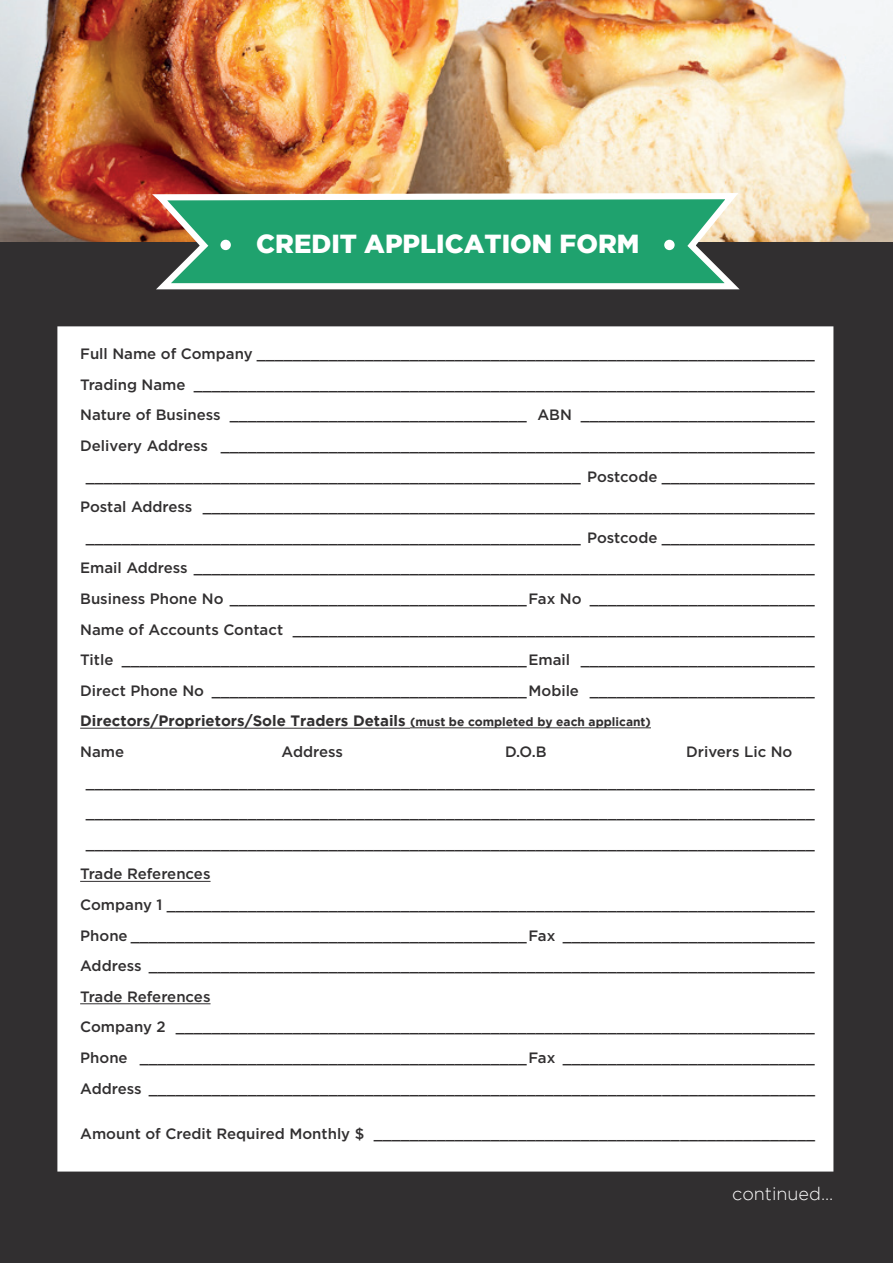
<style>
.page{position:relative;width:893px;height:1263px;background:#fff}
.page>*{position:absolute;margin:0;border:0;box-sizing:border-box;transform-origin:0 0}
.t1{font:900 26.1px "Gotham";color:#fff}
.t2{font:300 18px "Gotham";color:#fff}
.t3{font:500 15px/30.6px "Gotham HTF";color:#312f30;text-align:center}
.t4{font:700 15px "Gotham";color:#312f30}
.s1{font-size:12px}
</style>
<div class="page">
<div style="left:0;top:223px;width:893px;height:1040px;background:#312f30"></div>
<img style="left:0;top:0;width:893px;height:241px">
<svg style="left:144px;top:189px;width:603px;height:101px;background:#4fa67e"></svg>
<div style="left:220px;top:240px;width:11px;height:10px;background:#fff;border-radius:50%"></div>
<div style="left:664px;top:240px;width:11px;height:10px;background:#fff;border-radius:50%"></div>
<div style="left:58px;top:327px;width:775px;height:844px;background:#fff"></div>
<hr style="left:80px;top:728px;width:330px;height:1px;background:#312f30">
<hr style="left:410px;top:727px;width:241px;height:1px;background:#312f30">
<hr style="left:80px;top:881px;width:131px;height:1px;background:#312f30">
<hr style="left:80px;top:1003px;width:131px;height:1px;background:#312f30">
<h1 class="t1" style="left:256px;top:229px;width:385px">CREDIT APPLICATION FORM</h1>
<p class="t3" style="left:80px;top:338px;width:736px">Full Name of Company ______________________________________________________________ Trading Name _____________________________________________________________________ Nature of Business _________________________________ ABN __________________________ Delivery Address __________________________________________________________________ _______________________________________________________ Postcode _________________ Postal Address ____________________________________________________________________ _______________________________________________________ Postcode _________________ Email Address _____________________________________________________________________ Business Phone No _________________________________Fax No _________________________ Name of Accounts Contact __________________________________________________________ Title _____________________________________________Email __________________________ Direct Phone No ___________________________________Mobile _________________________</p>
<p class="t4" style="left:80px;top:712px;width:572px">Directors/Proprietors/Sole Traders Details <span class="s1">(must be completed by each applicant)</span></p>
<p class="t3" style="left:80px;top:736px;width:45px">Name</p>
<p class="t3" style="left:282px;top:736px;width:63px">Address</p>
<p class="t3" style="left:505px;top:736px;width:43px">D.O.B</p>
<p class="t3" style="left:686px;top:736px;width:108px">Drivers Lic No</p>
<p class="t3" style="left:86px;top:767px;width:730px">_________________________________________________________________________________</p>
<p class="t3" style="left:86px;top:797px;width:730px">_________________________________________________________________________________</p>
<p class="t3" style="left:86px;top:828px;width:730px">_________________________________________________________________________________</p>
<p class="t3" style="left:80px;top:858px;width:132px">Trade References</p>
<p class="t3" style="left:80px;top:889px;width:736px">Company 1 ________________________________________________________________________</p>
<p class="t3" style="left:80px;top:920px;width:736px">Phone ____________________________________________Fax ____________________________</p>
<p class="t3" style="left:80px;top:950px;width:736px">Address __________________________________________________________________________</p>
<p class="t3" style="left:80px;top:981px;width:132px">Trade References</p>
<p class="t3" style="left:80px;top:1011px;width:736px">Company 2 _______________________________________________________________________</p>
<p class="t3" style="left:80px;top:1042px;width:736px">Phone ___________________________________________Fax ____________________________</p>
<p class="t3" style="left:80px;top:1073px;width:736px">Address __________________________________________________________________________</p>
<p class="t3" style="left:80px;top:1118px;width:736px">Amount of Credit Required Monthly $ _________________________________________________</p>
<p class="t2" style="left:732px;top:1183px;width:103px">continued...</p>
</div>
